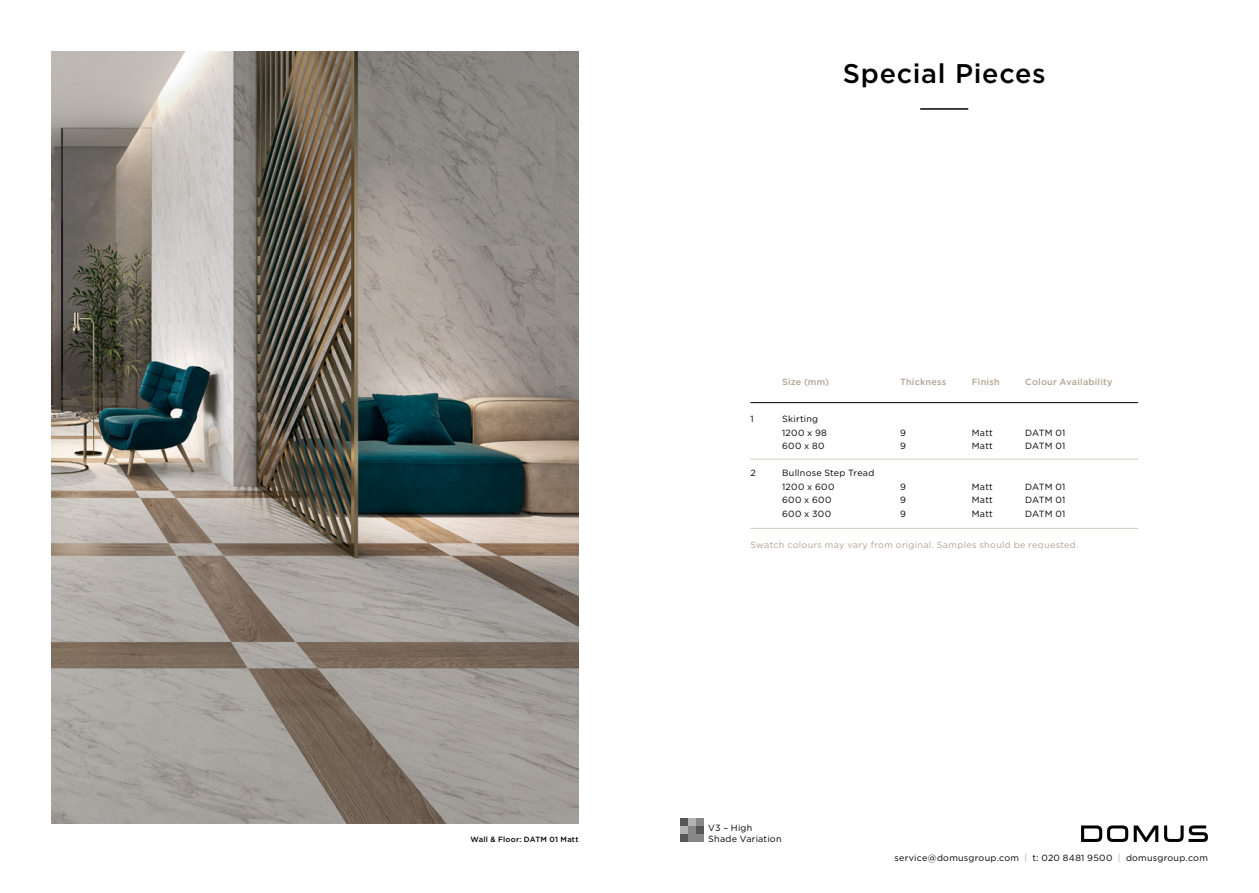
<style>
.page{position:relative;width:1259px;height:893px;background:#fff}
.page>*{position:absolute;margin:0;border:0;box-sizing:border-box;transform-origin:0 0}
.t1{font:500 27px "Gotham";letter-spacing:.025em;color:#000}
.TABLE_DATA{font:9px "Gotham";letter-spacing:.025em;color:#000}
.TABLE_DATA-2{font:9px "Gotham";letter-spacing:.035em;color:#b2a391}
.TABLE_DATA-3{font:500 9px "Gotham";letter-spacing:.025em;color:#b2a391}
.t2{font:500 7.5px "Gotham";letter-spacing:.035em;color:#000}
.s1{color:#b2a391}
</style>
<div class="page">
<img style="left:51px;top:51px;width:527px;height:773px">
<svg style="left:1164px;top:825px;width:44px;height:17px"></svg>
<svg style="left:1081px;top:825px;width:77px;height:17px"></svg>
<hr style="left:920px;top:108px;width:48px;height:2px;background:#000">
<div style="left:680px;top:819px;width:8px;height:7px;background:#575756"></div>
<div style="left:688px;top:819px;width:8px;height:7px;background:#b3b2b2"></div>
<div style="left:696px;top:819px;width:8px;height:7px;background:#878787"></div>
<div style="left:680px;top:826px;width:8px;height:8px;background:#b3b2b2"></div>
<div style="left:688px;top:826px;width:8px;height:8px;background:#878787"></div>
<div style="left:696px;top:826px;width:8px;height:8px;background:#575756"></div>
<div style="left:680px;top:834px;width:8px;height:8px;background:#575756"></div>
<div style="left:688px;top:834px;width:8px;height:8px;background:#878787"></div>
<div style="left:696px;top:834px;width:8px;height:8px;background:#878787"></div>
<hr style="left:750px;top:402px;width:388px;height:1px;background:#000">
<hr style="left:750px;top:459px;width:388px;height:1px;background:#d1c7c4">
<hr style="left:750px;top:528px;width:388px;height:1px;background:#d1c7c4">
<p class="t2" style="left:470px;top:834px;width:109px">Wall &amp; Floor: DATM 01 Matt</p>
<p class="t1" style="left:843px;top:55px;width:204px">Special Pieces</p>
<p class="TABLE_DATA-3" style="left:782px;top:376px;width:49px">Size (mm)</p>
<p class="TABLE_DATA-3" style="left:900px;top:376px;width:48px">Thickness</p>
<p class="TABLE_DATA-3" style="left:1025px;top:376px;width:89px">Colour Availability</p>
<p class="TABLE_DATA-3" style="left:972px;top:376px;width:29px">Finish</p>
<p class="TABLE_DATA" style="left:782px;top:413px;width:38px">Skirting</p>
<p class="TABLE_DATA" style="left:782px;top:427px;width:46px">1200 x 98</p>
<p class="TABLE_DATA" style="left:782px;top:440px;width:44px">600 x 80</p>
<p class="TABLE_DATA" style="left:782px;top:467px;width:94px">Bullnose Step Tread</p>
<p class="TABLE_DATA" style="left:782px;top:481px;width:54px">1200 x 600</p>
<p class="TABLE_DATA" style="left:782px;top:494px;width:51px">600 x 600</p>
<p class="TABLE_DATA" style="left:782px;top:508px;width:51px">600 x 300</p>
<p class="TABLE_DATA" style="left:750px;top:413px;width:5px">1</p>
<p class="TABLE_DATA" style="left:900px;top:427px;width:7px">9</p>
<p class="TABLE_DATA" style="left:900px;top:440px;width:7px">9</p>
<p class="TABLE_DATA" style="left:900px;top:481px;width:7px">9</p>
<p class="TABLE_DATA" style="left:900px;top:494px;width:7px">9</p>
<p class="TABLE_DATA" style="left:900px;top:508px;width:7px">9</p>
<p class="TABLE_DATA" style="left:1025px;top:427px;width:42px">DATM 01</p>
<p class="TABLE_DATA" style="left:1025px;top:440px;width:42px">DATM 01</p>
<p class="TABLE_DATA" style="left:1025px;top:481px;width:42px">DATM 01</p>
<p class="TABLE_DATA" style="left:1025px;top:494px;width:42px">DATM 01</p>
<p class="TABLE_DATA" style="left:1025px;top:508px;width:42px">DATM 01</p>
<p class="TABLE_DATA" style="left:972px;top:427px;width:23px">Matt</p>
<p class="TABLE_DATA" style="left:972px;top:440px;width:23px">Matt</p>
<p class="TABLE_DATA" style="left:972px;top:481px;width:23px">Matt</p>
<p class="TABLE_DATA" style="left:972px;top:494px;width:23px">Matt</p>
<p class="TABLE_DATA" style="left:972px;top:508px;width:23px">Matt</p>
<p class="TABLE_DATA-2" style="left:750px;top:539px;width:330px">Swatch colours may vary from original. Samples should be requested.</p>
<p class="TABLE_DATA" style="left:750px;top:467px;width:7px">2</p>
<p class="TABLE_DATA" style="left:708px;top:822px;width:46px">V3 – High</p>
<p class="TABLE_DATA" style="left:708px;top:833px;width:75px">Shade Variation</p>
<p class="TABLE_DATA" style="left:894px;top:852px;width:315px">service@domusgroup.com <span class="s1">|</span> t: 020 8481 9500 <span class="s1">|</span> domusgroup.com</p>
</div>
